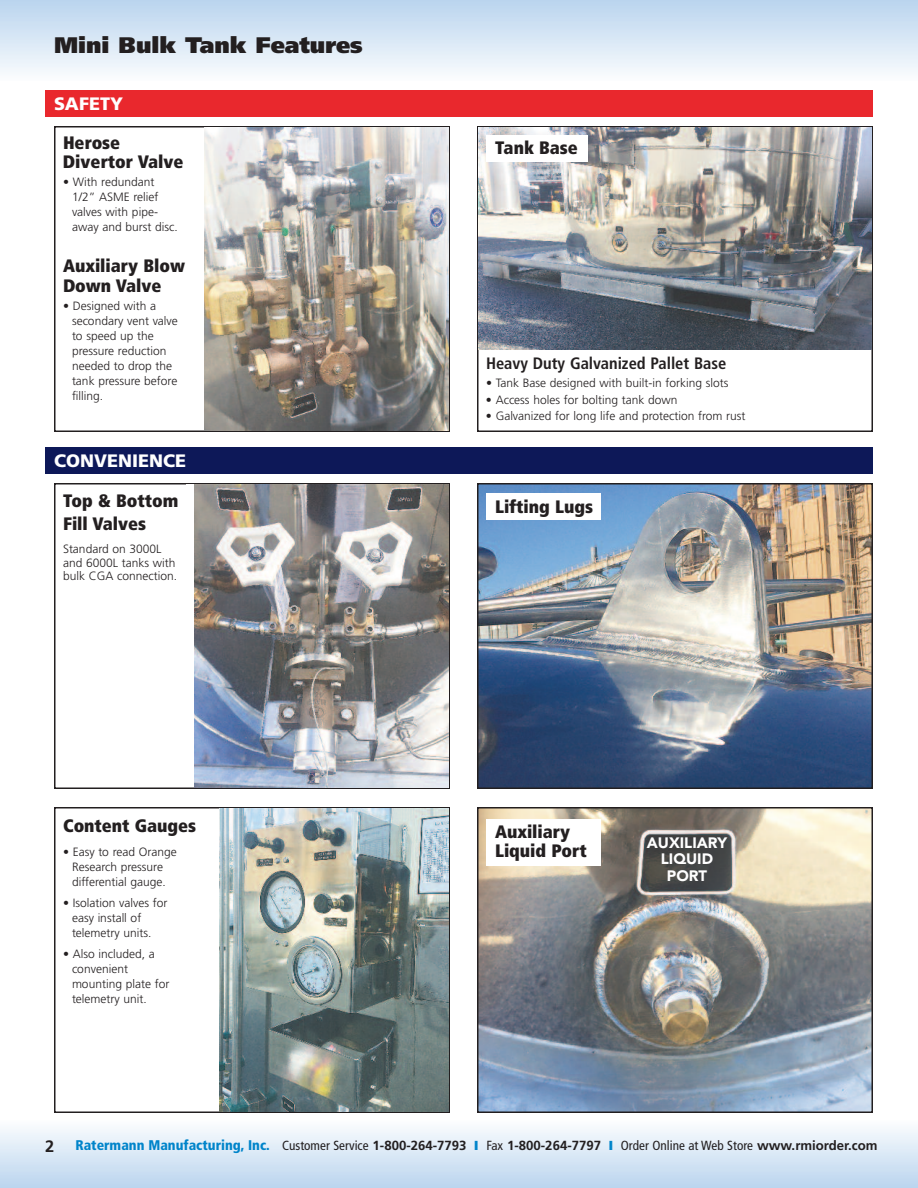
<style>
.page{position:relative;width:918px;height:1188px;background:#fff}
.page>*{position:absolute;margin:0;border:0;box-sizing:border-box;transform-origin:0 0}
.t1{font:900 22.5px "Frutiger";color:#231f20}
.t2{font:900 condensed 18px/19.5px "Frutiger";color:#231f20}
.t3{font:900 18px "Frutiger";color:#fff}
.t4{font:700 condensed 16.5px "Frutiger";color:#231f20}
.t5{font:700 16.5px "Frutiger";color:#231f20}
.t6{font:900 15px/16.2px "Avenir";color:#fff;text-align:center}
.t7{font:700 13.2px "Frutiger";color:#231f20}
.t8{font:300 12px/15px "Frutiger";color:#231f20}
.s1{font-weight:900;font-stretch:condensed;font-size:14.1px;color:#0084ca}
.s2{font-weight:400;font-stretch:condensed}
.s3{color:#0084ca}
</style>
<div class="page">
<div style="left:0;top:1120px;width:918px;height:68px;background:linear-gradient(to bottom,#fcfdfe,#bbd5ef)"></div>
<div style="left:0;top:0;width:918px;height:81px;background:linear-gradient(to bottom,#b9d4ee,#fbfdfe)"></div>
<div style="left:54px;top:126px;width:396px;height:306px;border:2px solid #231f20"></div>
<div style="left:477px;top:126px;width:396px;height:306px;border:2px solid #231f20"></div>
<div style="left:45px;top:90px;width:828px;height:27px;background:#e9282d"></div>
<div style="left:54px;top:483px;width:396px;height:306px;border:2px solid #231f20"></div>
<div style="left:186px;top:484px;width:262px;height:304px;background:#fff"></div>
<img style="left:194px;top:484px;width:254px;height:304px">
<img style="left:480px;top:486px;width:390px;height:300px">
<div style="left:477px;top:483px;width:396px;height:306px;border:2px solid #231f20"></div>
<div style="left:54px;top:807px;width:396px;height:306px;border:2px solid #231f20"></div>
<img style="left:480px;top:810px;width:390px;height:300px">
<div style="left:477px;top:807px;width:396px;height:306px;border:2px solid #231f20"></div>
<div style="left:45px;top:447px;width:828px;height:27px;background:#0d1858"></div>
<img style="left:204px;top:128px;width:244px;height:302px">
<img style="left:478px;top:128px;width:394px;height:222px">
<div style="left:486px;top:135px;width:102px;height:27px;background:#fff"></div>
<div style="left:486px;top:494px;width:115px;height:26px;background:#fff"></div>
<div style="left:486px;top:819px;width:115px;height:47px;background:#fff"></div>
<img style="left:219px;top:808px;width:229px;height:304px">
<h1 class="t1" style="left:54px;top:36px;width:310px">Mini Bulk Tank Features</h1>
<h2 class="t3" style="left:54px;top:96px;width:71px">SAFETY</h2>
<h2 class="t2" style="left:63px;top:134px;width:122px">Herose<br>Divertor Valve</h2>
<p class="t8" style="left:72px;top:175px;width:107px;text-indent:-9px">• With redundant<br>1/2” ASME relief valves with pipe&shy;away and burst disc.</p>
<h2 class="t2" style="left:63px;top:258px;width:124px">Auxiliary Blow<br>Down Valve</h2>
<p class="t8" style="left:72px;top:299px;width:107px;text-indent:-9px">• Designed with a secondary vent valve to speed up the pressure reduction needed to drop the tank pressure before filling.</p>
<h2 class="t3" style="left:54px;top:453px;width:134px">CONVENIENCE</h2>
<h2 class="t2" style="left:63px;top:491px;width:117px;line-height:22.5px">Top &amp; Bottom<br>Fill Valves</h2>
<p class="t8" style="left:63px;top:544px;width:116px;line-height:13.5px">Standard on 3000L and 6000L tanks with bulk CGA connection.</p>
<h2 class="t2" style="left:63px;top:818px;width:135px">Content Gauges</h2>
<p class="t8" style="left:63px;top:846px;width:115px;text-align:center">• Easy to read Orange<br>Research pressure differential gauge.</p>
<p class="t8" style="left:72px;top:897px;width:97px;text-indent:-9px">• Isolation valves for easy install of telemetry units.</p>
<p class="t8" style="left:72px;top:948px;width:99px;text-indent:-9px">• Also included, a convenient mounting plate for telemetry unit.</p>
<h2 class="t2" style="left:495px;top:139px;width:84px">Tank Base</h2>
<h3 class="t4" style="left:486px;top:357px;width:242px">Heavy Duty Galvanized Pallet Base</h3>
<p class="t8" style="left:486px;top:377px;width:244px">• Tank Base designed with built-in forking slots</p>
<p class="t8" style="left:486px;top:393px;width:193px">• Access holes for bolting tank down</p>
<p class="t8" style="left:486px;top:410px;width:261px">• Galvanized for long life and protection from rust</p>
<h2 class="t2" style="left:495px;top:498px;width:100px">Lifting Lugs</h2>
<h2 class="t2" style="left:495px;top:823px;width:93px">Auxiliary<br>Liquid Port</h2>
<p class="t6" style="left:647px;top:836px;width:82px">AUXILIARY<br>LIQUID<br>PORT</p>
<h3 class="t5" style="left:45px;top:1139px;width:11px">2</h3>
<p class="t7" style="left:75px;top:1140px;width:804px"><span class="s1">Ratermann Manufacturing, Inc.</span> <span class="s2">Customer Service</span> 1-800-264-7793 <span class="s3">❙</span> <span class="s2">Fax</span> 1-800-264-7797 <span class="s3">❙</span> <span class="s2">Order Online at Web Store</span> www.rmiorder.com</p>
</div>
